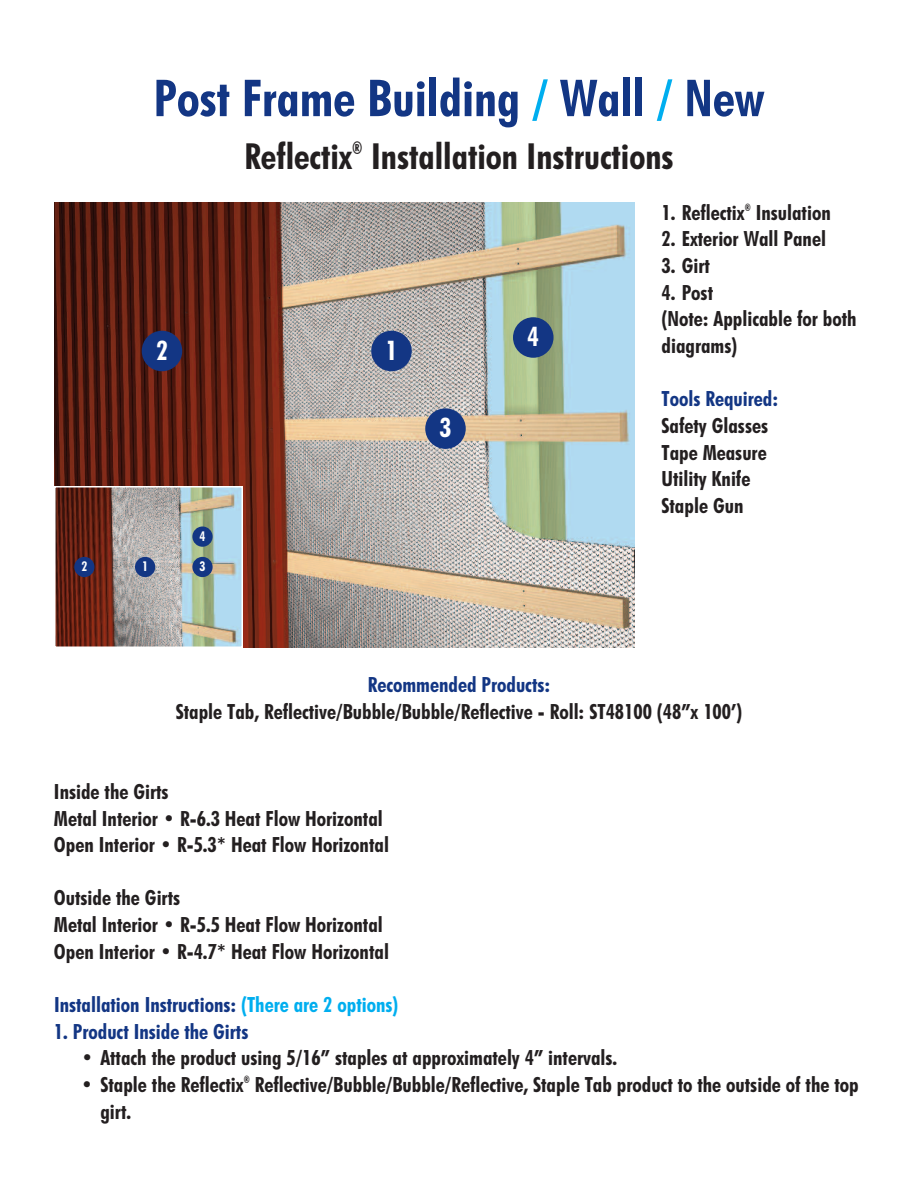
<style>
.page{position:relative;width:918px;height:1188px;background:#fff}
.page>*{position:absolute;margin:0;border:0;box-sizing:border-box;transform-origin:0 0}
.t1{font:700 51px "Futuri Condensed SW";color:#133684}
.t2{font:700 36px "Futuri Condensed SW";color:#231f20}
.t3{font:700 27px "Futuri Condensed SW";color:#fff}
.t4{font:700 21px/26.7px "Futuri Condensed SW";color:#231f20}
.t5{font:700 21px "Futuri Condensed SW";color:#133684}
.t6{font:700 13.5px "Futuri Condensed SW";color:#fff}
.s1{color:#00aeef}
</style>
<div class="page">
<img style="left:54px;top:202px;width:580px;height:446px">
<div style="left:142px;top:331px;width:40px;height:40px;background:#133684;border-radius:50%"></div>
<div style="left:371px;top:331px;width:41px;height:40px;background:#133684;border-radius:50%"></div>
<div style="left:425px;top:408px;width:41px;height:41px;background:#133684;border-radius:50%"></div>
<div style="left:513px;top:317px;width:41px;height:41px;background:#133684;border-radius:50%"></div>
<img style="left:57px;top:489px;width:183px;height:156px">
<div style="left:54px;top:486px;width:189px;height:162px;border:2px solid #fff"></div>
<div style="left:192px;top:526px;width:21px;height:21px;background:#133684;border-radius:50%"></div>
<div style="left:192px;top:557px;width:21px;height:20px;background:#133684;border-radius:50%"></div>
<div style="left:135px;top:557px;width:20px;height:20px;background:#133684;border-radius:50%"></div>
<div style="left:74px;top:557px;width:20px;height:20px;background:#133684;border-radius:50%"></div>
<h1 class="t1" style="left:154px;top:69px;width:612px">Post Frame Building <span class="s1">/</span> Wall <span class="s1">/</span> New</h1>
<h2 class="t2" style="left:244px;top:135px;width:431px">Reflectix<sup>®</sup> Installation Instructions</h2>
<p class="t3" style="left:156px;top:335px;width:13px">2</p>
<p class="t3" style="left:386px;top:335px;width:13px">1</p>
<p class="t6" style="left:200px;top:528px;width:7px">4</p>
<p class="t6" style="left:81px;top:559px;width:7px">2</p>
<p class="t6" style="left:142px;top:559px;width:7px">1</p>
<p class="t6" style="left:200px;top:559px;width:7px">3</p>
<p class="t3" style="left:440px;top:412px;width:13px">3</p>
<p class="t3" style="left:527px;top:321px;width:13px">4</p>
<p class="t4" style="left:662px;top:199px;width:171px">1. Reflectix<sup>®</sup> Insulation</p>
<p class="t4" style="left:662px;top:226px;width:166px">2. Exterior Wall Panel</p>
<p class="t4" style="left:662px;top:252px;width:50px">3. Girt</p>
<p class="t4" style="left:662px;top:279px;width:197px">4. Post<br>(Note: Applicable for both diagrams)</p>
<p class="t5" style="left:662px;top:387px;width:118px">Tools Required:</p>
<p class="t4" style="left:662px;top:412px;width:108px">Safety Glasses<br>Tape Measure<br>Utility Knife<br>Staple Gun</p>
<p class="t5" style="left:368px;top:673px;width:184px">Recommended Products:</p>
<p class="t4" style="left:176px;top:698px;width:568px">Staple Tab, Reflective/Bubble/Bubble/Reflective - Roll: ST48100 (48”x 100’)</p>
<p class="t4" style="left:54px;top:778px;width:336px">Inside the Girts<br>Metal Interior • R-6.3 Heat Flow Horizontal<br>Open Interior • R-5.3* Heat Flow Horizontal</p>
<p class="t4" style="left:54px;top:885px;width:336px">Outside the Girts<br>Metal Interior • R-5.5 Heat Flow Horizontal<br>Open Interior • R-4.7* Heat Flow Horizontal</p>
<p class="t5" style="left:54px;top:993px;width:346px">Installation Instructions: <span class="s1">(There are 2 options)</span></p>
<p class="t5" style="left:54px;top:1019px;width:196px">1. Product Inside the Girts</p>
<p class="t4" style="left:81px;top:1045px;width:538px">• Attach the product using 5/16” staples at approximately 4” intervals.</p>
<p class="t4" style="left:100px;top:1071px;width:760px;text-indent:-19px">• Staple the Reflectix<sup>®</sup> Reflective/Bubble/Bubble/Reflective, Staple Tab product to the outside of the top girt.</p>
</div>
